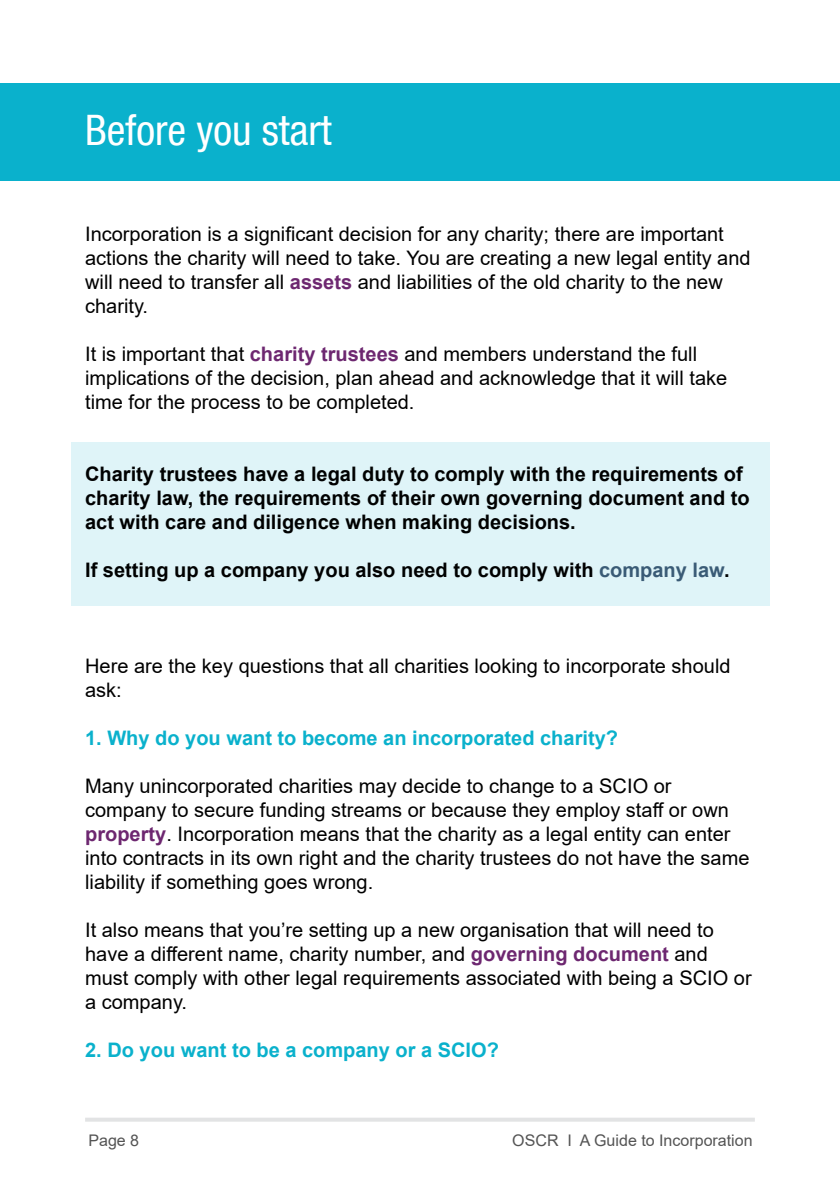
<style>
.page{position:relative;width:840px;height:1191px;background:#fff}
.page>*{position:absolute;margin:0;border:0;box-sizing:border-box;transform-origin:0 0}
.t1{font:condensed 42px "Helvetica Neue LT Pro";color:#fff}
.t2{font:20px/24px "Arial";color:#000}
.t3{font:700 20px/24px "Arial";color:#000101}
.t4{font:700 20px "Arial";color:#0ab1cc}
.t5{font:16px "Arial";color:#545454}
.s1{font-weight:700;color:#6d2770}
.s2{color:#3a5b76}
</style>
<div class="page">
<div style="left:71px;top:442px;width:698px;height:163px;background:#dff4f8"></div>
<div style="left:0;top:83px;width:839px;height:98px;background:#0ab1cc"></div>
<hr style="left:85px;top:1118px;width:669px;height:3px;background:#e2e3e4">
<h1 class="t1" style="left:85px;top:106px;width:248px">Before you start</h1>
<p class="t2" style="left:85px;top:221px;width:666px">Incorporation is a significant decision for any charity; there are important actions the charity will need to take. You are creating a new legal entity and will need to transfer all <span class="s1">assets</span> and liabilities of the old charity to the new charity.</p>
<p class="t2" style="left:85px;top:341px;width:643px">It is important that <span class="s1">charity trustees</span> and members understand the full implications of the decision, plan ahead and acknowledge that it will take time for the process to be completed.</p>
<p class="t3" style="left:85px;top:462px;width:665px">Charity trustees have a legal duty to comply with the requirements of charity law, the requirements of their own governing document and to act with care and diligence when making decisions.</p>
<p class="t3" style="left:85px;top:558px;width:645px">If setting up a company you also need to comply with <span class="s2">company law</span>.</p>
<p class="t2" style="left:85px;top:653px;width:646px">Here are the key questions that all charities looking to incorporate should ask:</p>
<p class="t4" style="left:85px;top:723px;width:534px">1. Why do you want to become an incorporated charity?</p>
<p class="t2" style="left:85px;top:773px;width:665px">Many unincorporated charities may decide to change to a SCIO or company to secure funding streams or because they employ staff or own <span class="s1">property</span>. Incorporation means that the charity as a legal entity can enter into contracts in its own right and the charity trustees do not have the same liability if something goes wrong.</p>
<p class="t2" style="left:85px;top:917px;width:667px">It also means that you’re setting up a new organisation that will need to have a different name, charity number, and <span class="s1">governing document</span> and must comply with other legal requirements associated with being a SCIO or a company.</p>
<p class="t4" style="left:85px;top:1035px;width:415px">2. Do you want to be a company or a SCIO?</p>
<p class="t5" style="left:88px;top:1129px;width:52px">Page 8</p>
<p class="t5" style="left:512px;top:1129px;width:242px">OSCR I A Guide to Incorporation</p>
</div>
